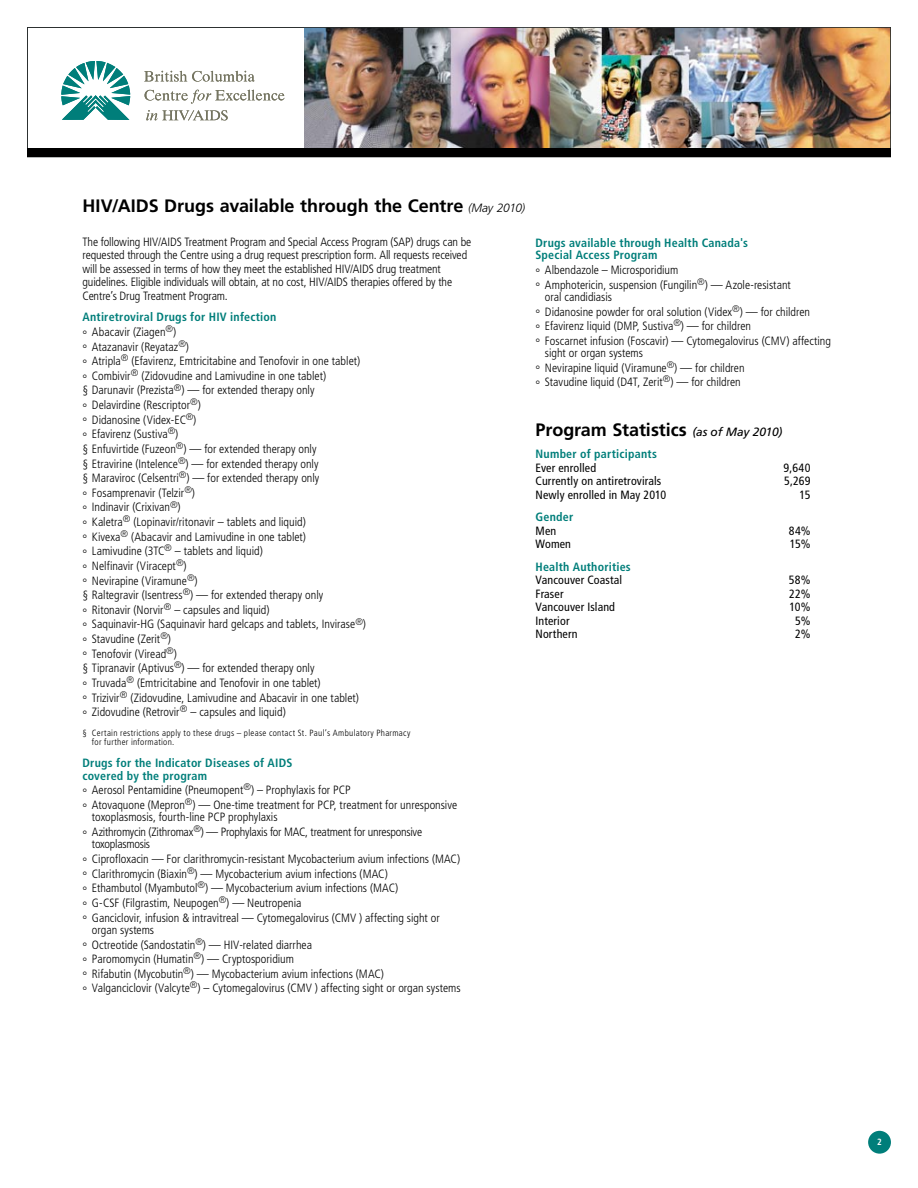
<style>
.page{position:relative;width:918px;height:1188px;background:#fff}
.page>*{position:absolute;margin:0;border:0;box-sizing:border-box;transform-origin:0 0}
.t1{font:700 18px "Frutiger LT Std";color:#000}
.t2{font:300 condensed 12px/14.7px "Frutiger LT Std";color:#000}
.t3{font:condensed 12px "Frutiger LT Std";letter-spacing:.01em;color:#000}
.t4{font:700 condensed 12px/12.8px "Frutiger LT Std";letter-spacing:.015em;color:#007e7a}
.t5{font:300 condensed 9px/9px "Frutiger LT Std";letter-spacing:.035em;color:#000}
.t6{font:700 condensed 9px "Frutiger LT Std";color:#fff}
.s1{font-weight:300;font-style:italic;font-size:12px}
.s2{font-weight:700;color:#007e7a}
.s3{font-weight:400;font-style:italic;font-size:12px}
</style>
<div class="page">
<div style="left:868px;top:1131px;width:23px;height:23px;background:#007e7a;border-radius:50%"></div>
<img style="left:305px;top:29px;width:584px;height:119px">
<div style="left:28px;top:148px;width:863px;height:9px;background:#000"></div>
<svg style="left:61px;top:61px;width:69px;height:59px"></svg>
<svg style="left:144px;top:71px;width:111px;height:11px"></svg>
<svg style="left:145px;top:90px;width:140px;height:14px"></svg>
<svg style="left:146px;top:110px;width:82px;height:10px"></svg>
<h1 class="t1" style="left:82px;top:195px;width:444px">HIV/AIDS Drugs available through the Centre <span class="s1">(May 2010)</span></h1>
<p class="t2" style="left:83px;top:235px;width:390px;line-height:13.5px">The following HIV/AIDS Treatment Program and Special Access Program (SAP) drugs can be requested through the Centre using a drug request prescription form. All requests received will be assessed in terms of how they meet the established HIV/AIDS drug treatment guidelines. Eligible individuals will obtain, at no cost, HIV/AIDS therapies offered by the Centre’s Drug Treatment Program.</p>
<p class="t2" style="left:82px;top:310px;width:285px"><span class="s2">Antiretroviral Drugs for HIV infection<br></span>° Abacavir (Ziagen<sup>®</sup>)<br>° Atazanavir (Reyataz<sup>®</sup>)<br>° Atripla<sup>®</sup> (Efavirenz, Emtricitabine and Tenofovir in one tablet) ° Combivir<sup>®</sup> (Zidovudine and Lamivudine in one tablet)<br>§ Darunavir (Prezista<sup>®</sup>) — for extended therapy only<br>° Delavirdine (Rescriptor<sup>®</sup>)<br>° Didanosine (Videx-EC<sup>®</sup>)<br>° Efavirenz (Sustiva<sup>®</sup>)<br>§ Enfuvirtide (Fuzeon<sup>®</sup>) — for extended therapy only<br>§ Etravirine (Intelence<sup>®</sup>) — for extended therapy only<br>§ Maraviroc (Celsentri<sup>®</sup>) — for extended therapy only<br>° Fosamprenavir (Telzir<sup>®</sup>)<br>° Indinavir (Crixivan<sup>®</sup>)<br>° Kaletra<sup>®</sup> (Lopinavir/ritonavir – tablets and liquid)<br>° Kivexa<sup>®</sup> (Abacavir and Lamivudine in one tablet)<br>° Lamivudine (3TC<sup>®</sup> – tablets and liquid)<br>° Nelfinavir (Viracept<sup>®</sup>)<br>° Nevirapine (Viramune<sup>®</sup>)<br>§ Raltegravir (Isentress<sup>®</sup>) — for extended therapy only<br>° Ritonavir (Norvir<sup>®</sup> – capsules and liquid)<br>° Saquinavir-HG (Saquinavir hard gelcaps and tablets, Invirase<sup>®</sup>) ° Stavudine (Zerit<sup>®</sup>)<br>° Tenofovir (Viread<sup>®</sup>)<br>§ Tipranavir (Aptivus<sup>®</sup>) — for extended therapy only<br>° Truvada<sup>®</sup> (Emtricitabine and Tenofovir in one tablet)<br>° Trizivir<sup>®</sup> (Zidovudine, Lamivudine and Abacavir in one tablet) ° Zidovudine (Retrovir<sup>®</sup> – capsules and liquid)</p>
<p class="t5" style="left:92px;top:729px;width:320px;text-indent:-9px">§ Certain restrictions apply to these drugs – please contact St. Paul’s Ambulatory Pharmacy for further information.</p>
<p class="t4" style="left:82px;top:757px;width:211px">Drugs for the Indicator Diseases of AIDS covered by the program</p>
<p class="t2" style="left:82px;top:783px;width:376px">° Aerosol Pentamidine (Pneumopent<sup>®</sup>) – Prophylaxis for PCP<br>° Atovaquone (Mepron<sup>®</sup>) — One-time treatment for PCP, treatment for unresponsive</p>
<p class="t2" style="left:83px;top:810px;width:341px;text-indent:9px">toxoplasmosis, fourth-line PCP prophylaxis<br>° Azithromycin (Zithromax<sup>®</sup>) — Prophylaxis for MAC, treatment for unresponsive</p>
<p class="t2" style="left:82px;top:837px;width:379px;text-indent:9px">toxoplasmosis<br>° Ciprofloxacin — For clarithromycin-resistant Mycobacterium avium infections (MAC) ° Clarithromycin (Biaxin<sup>®</sup>) — Mycobacterium avium infections (MAC)<br>° Ethambutol (Myambutol<sup>®</sup>) — Mycobacterium avium infections (MAC)<br>° G-CSF (Filgrastim, Neupogen<sup>®</sup>) — Neutropenia<br>° Ganciclovir, infusion &amp; intravitreal — Cytomegalovirus (CMV ) affecting sight or</p>
<p class="t2" style="left:82px;top:923px;width:380px;text-indent:9px">organ systems<br>° Octreotide (Sandostatin<sup>®</sup>) — HIV-related diarrhea<br>° Paromomycin (Humatin<sup>®</sup>) — Cryptosporidium<br>° Rifabutin (Mycobutin<sup>®</sup>) — Mycobacterium avium infections (MAC)<br>° Valganciclovir (Valcyte<sup>®</sup>) – Cytomegalovirus (CMV ) affecting sight or organ systems</p>
<p class="t4" style="left:536px;top:236px;width:214px">Drugs available through Health Canada's<br>Special Access Program</p>
<p class="t2" style="left:536px;top:263px;width:257px">° Albendazole – Microsporidium<br>° Amphotericin, suspension (Fungilin<sup>®</sup>) — Azole-resistant</p>
<p class="t2" style="left:535px;top:290px;width:297px;text-indent:9px">oral candidiasis<br>° Didanosine powder for oral solution (Videx<sup>®</sup>) — for children<br>° Efavirenz liquid (DMP, Sustiva<sup>®</sup>) — for children<br>° Foscarnet infusion (Foscavir) — Cytomegalovirus (CMV) affecting</p>
<p class="t2" style="left:536px;top:346px;width:211px;text-indent:9px">sight or organ systems<br>° Nevirapine liquid (Viramune<sup>®</sup>) — for children ° Stavudine liquid (D4T, Zerit<sup>®</sup>) — for children</p>
<h1 class="t1" style="left:536px;top:419px;width:249px">Program Statistics <span class="s3">(as of May 2010)</span></h1>
<p class="t4" style="left:535px;top:448px;width:123px">Number of participants</p>
<p class="t3" style="left:535px;top:460px;width:62px">Ever enrolled</p>
<p class="t3" style="left:784px;top:460px;width:28px">9,640</p>
<p class="t3" style="left:535px;top:474px;width:127px">Currently on antiretrovirals</p>
<p class="t3" style="left:784px;top:474px;width:28px">5,269</p>
<p class="t3" style="left:535px;top:487px;width:132px">Newly enrolled in May 2010</p>
<p class="t3" style="left:799px;top:487px;width:13px">15</p>
<p class="t4" style="left:535px;top:511px;width:39px">Gender</p>
<p class="t3" style="left:535px;top:523px;width:22px">Men</p>
<p class="t3" style="left:789px;top:523px;width:23px">84%</p>
<p class="t3" style="left:535px;top:537px;width:37px">Women</p>
<p class="t3" style="left:790px;top:537px;width:22px">15%</p>
<p class="t4" style="left:535px;top:560px;width:97px">Health Authorities</p>
<p class="t3" style="left:535px;top:573px;width:88px">Vancouver Coastal</p>
<p class="t3" style="left:789px;top:573px;width:23px">58%</p>
<p class="t3" style="left:535px;top:586px;width:30px">Fraser</p>
<p class="t3" style="left:789px;top:586px;width:23px">22%</p>
<p class="t3" style="left:535px;top:600px;width:81px">Vancouver Island</p>
<p class="t3" style="left:789px;top:600px;width:23px">10%</p>
<p class="t3" style="left:535px;top:613px;width:36px">Interior</p>
<p class="t3" style="left:795px;top:613px;width:17px">5%</p>
<p class="t3" style="left:535px;top:627px;width:44px">Northern</p>
<p class="t3" style="left:795px;top:627px;width:17px">2%</p>
<p class="t6" style="left:877px;top:1137px;width:6px">2</p>
</div>
